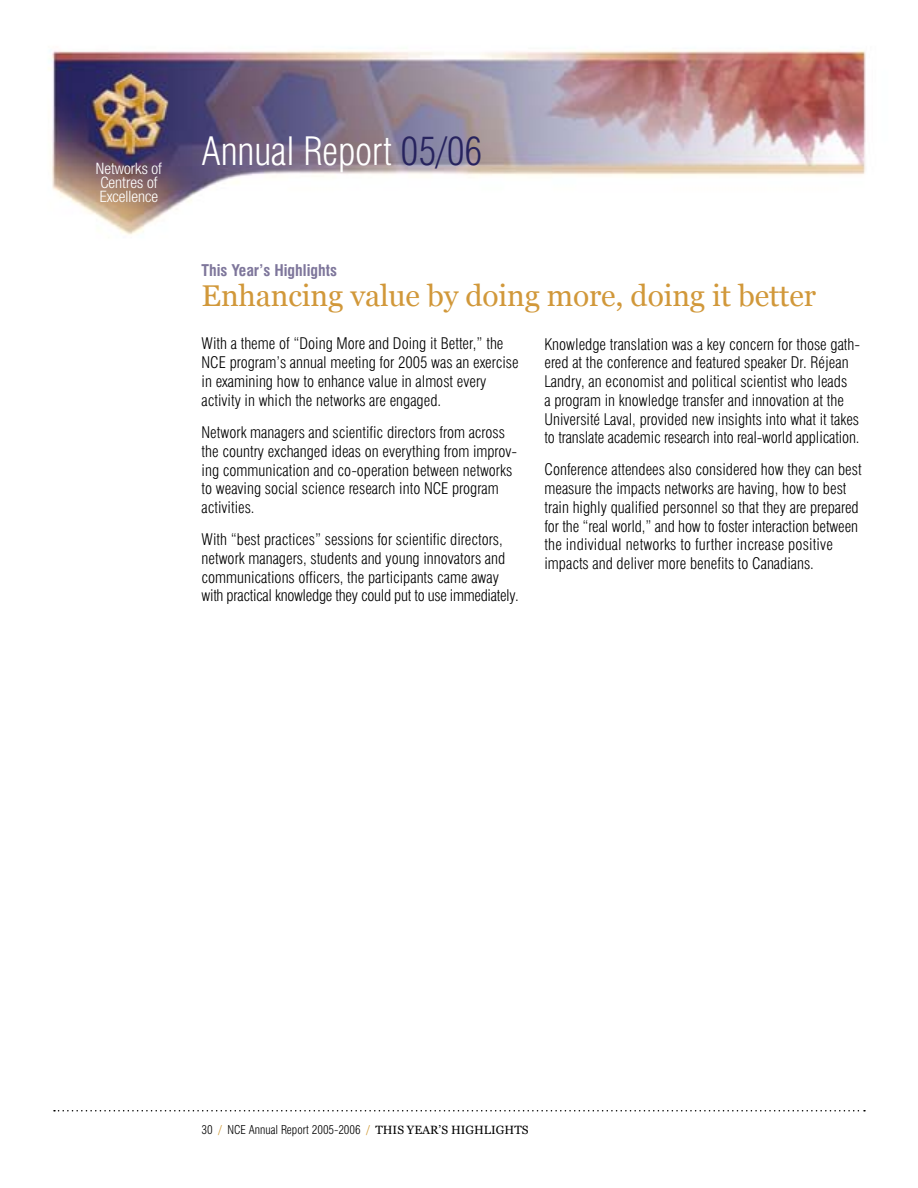
<style>
.page{position:relative;width:918px;height:1188px;background:#fff}
.page>*{position:absolute;margin:0;border:0;box-sizing:border-box;transform-origin:0 0}
.t1{font:300 condensed 38.4px "Swiss 721 BT";letter-spacing:-.005em;color:#fff}
.t2{font:30px "Georgia";letter-spacing:-.005em;color:#d1983a}
.t3{font:300 condensed 15.75px/18.8px "Swiss 721 BT";color:#000}
.t4{font:300 condensed 15.75px/14.2px "Helvetica Neue";color:#fff}
.t5{font:700 condensed 15.75px "Swiss 721 BT";color:#7e769b}
.t6{font:300 condensed 12px "Swiss 721 BT";color:#000}
.t7{font:12px "Georgia";color:#000}
.s1{color:#27235e}
.s2{color:#cb8d1b}
.s3{font-family:"Georgia";font-weight:400;font-stretch:normal}
</style>
<div class="page">
<img style="left:48px;top:49px;width:818px;height:186px">
<svg style="left:54px;top:1110px;width:811px;height:2px"></svg>
<p class="t4" style="left:96px;top:161px;width:68px">Networks of</p>
<p class="t4" style="left:100px;top:175px;width:60px">Centres of<br>Excellence</p>
<h1 class="t1" style="left:202px;top:128px;width:283px">Annual Report <span class="s1">05/06</span></h1>
<p class="t5" style="left:202px;top:261px;width:137px">This Year’s Highlights</p>
<h2 class="t2" style="left:202px;top:279px;width:616px">Enhancing value by doing more, doing it better</h2>
<p class="t3" style="left:544px;top:334px;width:317px">Knowledge translati on was a key concern for those gath&shy;ered at the conference and featured speaker Dr. Réjean Landry, an economist and politi cal scientist who leads<br>a program i n knowledge transfer and i nnovation at the Université Laval, provi ded new i nsi ghts i nto what it takes to translate academi c research i nto real-world application.</p>
<p class="t3" style="left:544px;top:460px;width:319px">Conference attendees also consi dered how they can best measure the i mpacts networks are havi ng, how to best trai n highly qualified personnel so that they are prepared for the “real world,” and how to foster i nteraction between the individual networks to further i ncrease positive<br>i mpacts and deliver more benefits to Canadians.</p>
<p class="t3" style="left:202px;top:334px;width:319px">With a theme of “Doi ng More and Doi ng it Better,” the NCE program’s annual meeti ng for 2005 was an exercise i n exami ni ng how to enhance value i n almost every activity i n whi ch the networks are engaged.</p>
<p class="t3" style="left:202px;top:423px;width:317px">Network managers and sci entific di rectors from across the country exchanged i deas on everythi ng from i mprov&shy;i ng communi cation and co-operation between networks to weavi ng social sci ence research i nto NCE program activiti es.</p>
<p class="t3" style="left:202px;top:530px;width:319px">With “best practi ces” sessions for scientific di rectors, network managers, students and young i nnovators and communi cati ons officers, the parti ci pants came away with practi cal knowledge they could put to use immediately.</p>
<p class="t6" style="left:202px;top:1122px;width:182px">30 <span class="s2">/</span> NCE Annual Report 2005-2006 <span class="s2">/</span> <span class="s3">THIS</span></p>
<p class="t7" style="left:407px;top:1123px;width:17px">YEAR</p>
<p class="t7" style="left:439px;top:1123px;width:21px">’S HIGHLIGHTS</p>
</div>
